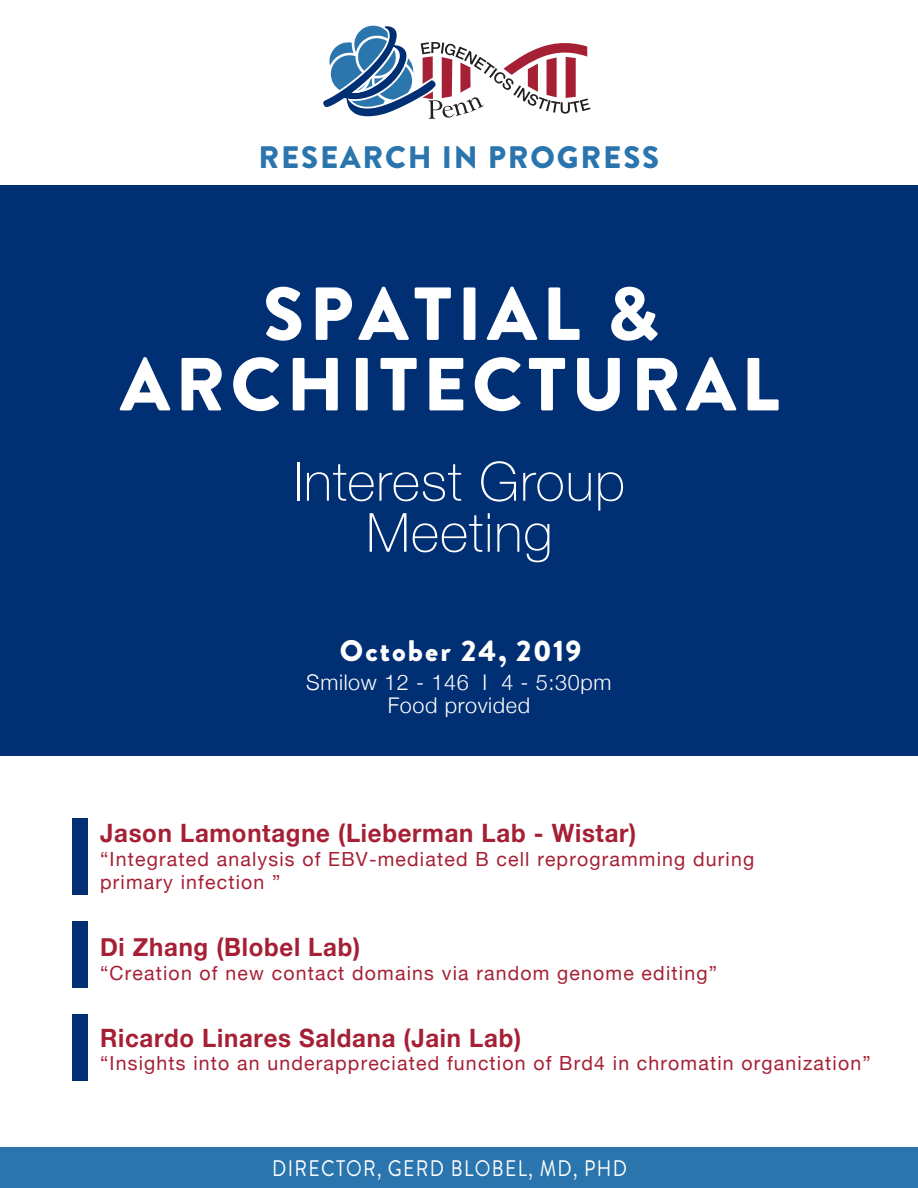
<style>
.page{position:relative;width:918px;height:1188px;background:#fff}
.page>*{position:absolute;margin:0;border:0;box-sizing:border-box;transform-origin:0 0}
.t1{font:900 75px/70.5px "Brandon Grotesque";letter-spacing:.07em;color:#fff;text-align:center}
.t2{font:100 54px/51.2px "Helvetica Neue";letter-spacing:.02em;color:#fff;text-align:center}
.t3{font:900 31.05px "Brandon Grotesque";letter-spacing:.06em;color:#2a75ae}
.t4{font:900 29.7px "Brandon Grotesque";letter-spacing:.07em;color:#fff}
.t5{font:700 25.2px "Helvetica Neue";letter-spacing:.03em;color:#a62035;scale:.95 1}
.t6{font:22.5px "Brandon Grotesque";letter-spacing:.07em;color:#fff;scale:.85 1}
.t7{font:300 21.6px/23px "Helvetica Neue";letter-spacing:.03em;color:#fff;text-align:center}
.t8{font:19.5px/23.4px "Helvetica Neue";letter-spacing:.06em;color:#a62035}
</style>
<div class="page">
<div style="left:0;top:186px;width:918px;height:570px;background:#002f73"></div>
<svg style="left:323px;top:25px;width:268px;height:94px"></svg>
<div style="left:0;top:1148px;width:918px;height:40px;background:#2a75ae"></div>
<div style="left:73px;top:818px;width:15px;height:76px;background:#002f73"></div>
<div style="left:73px;top:921px;width:15px;height:66px;background:#002f73"></div>
<div style="left:73px;top:1014px;width:15px;height:67px;background:#002f73"></div>
<h3 class="t3" style="left:258px;top:135px;width:402px">RESEARCH IN PROGRESS</h3>
<h1 class="t1" style="left:120px;top:280px;width:661px">SPATIAL &amp;<br>ARCHITECTURAL</h1>
<h2 class="t2" style="left:294px;top:454px;width:333px">Interest Group<br>Meeting</h2>
<h3 class="t4" style="left:340px;top:629px;width:243px">October 24, 2019</h3>
<p class="t7" style="left:306px;top:669px;width:307px">Smilow 12 - 146 I 4 - 5:30pm<br>Food provided</p>
<p class="t5" style="left:100px;top:814px;width:566px">Jason Lamontagne (Lieberman Lab - Wistar)</p>
<p class="t8" style="left:100px;top:848px;width:656px">“Integrated analysis of EBV-mediated B cell reprogramming during primary infection ”</p>
<p class="t5" style="left:100px;top:928px;width:275px">Di Zhang (Blobel Lab)</p>
<p class="t8" style="left:100px;top:962px;width:618px">“Creation of new contact domains via random genome editing”</p>
<p class="t5" style="left:100px;top:1018px;width:445px">Ricardo Linares Saldana (Jain Lab)</p>
<p class="t8" style="left:100px;top:1053px;width:772px">“Insights into an underappreciated function of Brd4 in chromatin organization”</p>
<p class="t6" style="left:272px;top:1152px;width:419px">DIRECTOR, GERD BLOBEL, MD, PHD</p>
</div>
